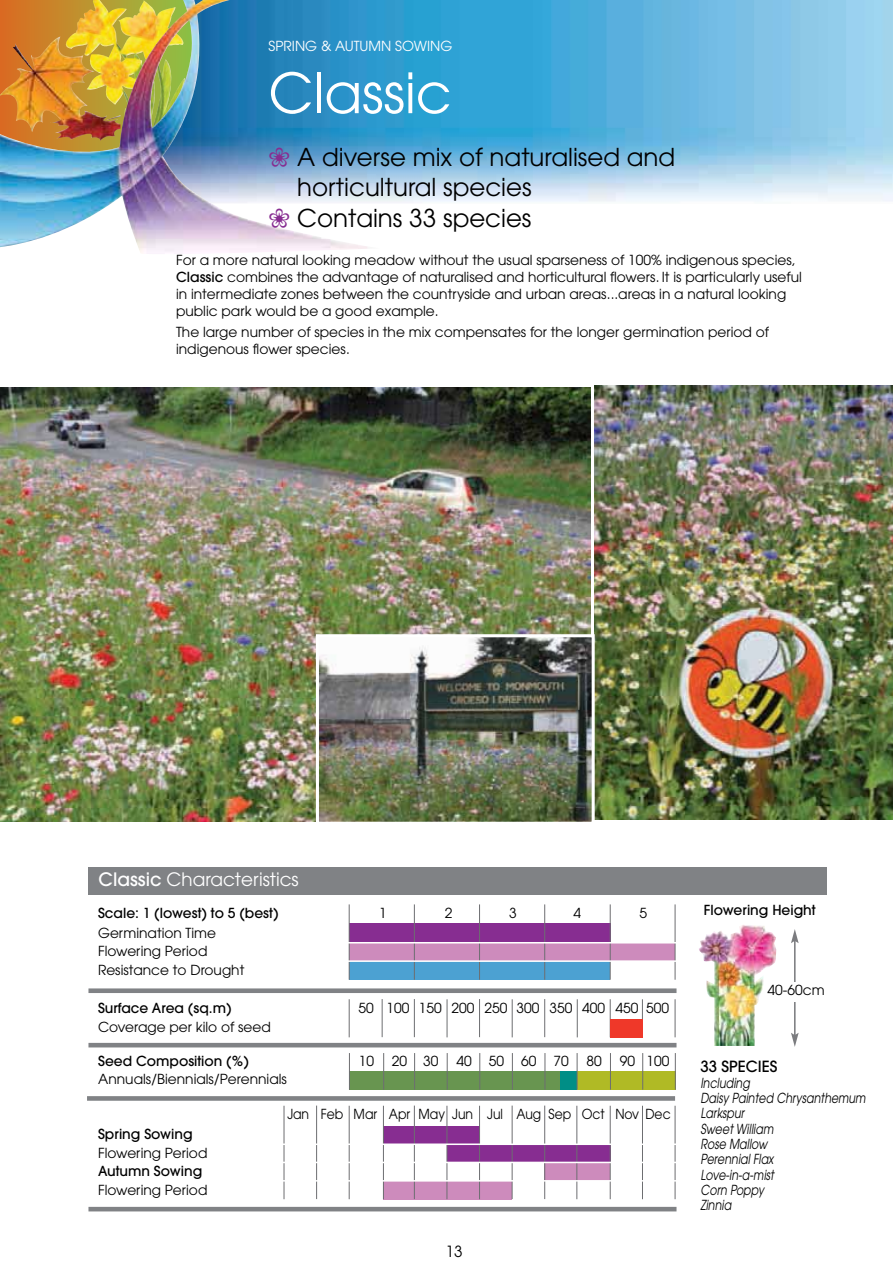
<style>
.page{position:relative;width:893px;height:1263px;background:#fff}
.page>*{position:absolute;margin:0;border:0;box-sizing:border-box;transform-origin:0 0}
.t1{font:55.2px "Avant Garde";color:#fff}
.t2{font:24.45px "Avant Garde";color:#000}
.t3{font:18.45px "Avant Garde";color:#fff}
.t4{font:500 15.3px "Avant Garde";color:#000}
.t5{font:15.3px "Avant Garde";color:#000}
.t6{font:13.8px/16.8px "Avant Garde";color:#000}
.t7{font:italic 13.8px/15.3px "Avant Garde";letter-spacing:.005em;color:#000;scale:.8 1}
.t8{font:500 13.8px "Avant Garde";color:#000}
.t9{font:13.8px "Avant Garde";color:#000;scale:.9 1}
.t10{font:13.8px "Avant Garde";color:#fff}
.s1{color:#872d91}
.s2{font-weight:500}
</style>
<div class="page">
<div style="left:383px;top:1181px;width:129px;height:18px;background:#cd8bbc"></div>
<div style="left:545px;top:1162px;width:65px;height:19px;background:#cd8bbc"></div>
<div style="left:447px;top:1144px;width:163px;height:18px;background:#872d91"></div>
<div style="left:383px;top:1126px;width:97px;height:18px;background:#872d91"></div>
<img style="left:380px;top:0;width:513px;height:203px">
<img style="left:699px;top:925px;width:77px;height:121px">
<div style="left:88px;top:867px;width:739px;height:28px;background:#808285"></div>
<div style="left:349px;top:923px;width:261px;height:20px;background:#872d91"></div>
<div style="left:349px;top:943px;width:326px;height:18px;background:#cd8bbc"></div>
<div style="left:349px;top:961px;width:261px;height:19px;background:#4ca1d2"></div>
<hr style="left:349px;top:904px;width:1px;height:76px;background:#6d6e71">
<hr style="left:414px;top:904px;width:1px;height:76px;background:#6d6e71">
<hr style="left:479px;top:904px;width:1px;height:76px;background:#6d6e71">
<hr style="left:544px;top:904px;width:1px;height:76px;background:#6d6e71">
<hr style="left:610px;top:904px;width:1px;height:76px;background:#6d6e71">
<hr style="left:675px;top:904px;width:1px;height:76px;background:#6d6e71">
<img style="left:0;top:0;width:380px;height:254px">
<hr style="left:344px;top:942px;width:334px;height:1px;background:#fff">
<hr style="left:345px;top:960px;width:333px;height:2px;background:#fff">
<hr style="left:349px;top:999px;width:1px;height:38px;background:#6d6e71">
<hr style="left:382px;top:999px;width:1px;height:38px;background:#6d6e71">
<hr style="left:447px;top:999px;width:1px;height:38px;background:#6d6e71">
<hr style="left:512px;top:999px;width:1px;height:38px;background:#6d6e71">
<hr style="left:577px;top:999px;width:1px;height:38px;background:#6d6e71">
<hr style="left:642px;top:999px;width:1px;height:38px;background:#6d6e71">
<hr style="left:414px;top:999px;width:1px;height:38px;background:#6d6e71">
<hr style="left:479px;top:999px;width:1px;height:38px;background:#6d6e71">
<hr style="left:544px;top:999px;width:1px;height:38px;background:#6d6e71">
<hr style="left:610px;top:999px;width:1px;height:38px;background:#6d6e71">
<hr style="left:675px;top:999px;width:1px;height:38px;background:#6d6e71">
<hr style="left:794px;top:940px;width:2px;height:95px;background:#7b7c7f">
<svg style="left:791px;top:929px;width:8px;height:14px"></svg>
<svg style="left:791px;top:1033px;width:8px;height:14px"></svg>
<hr style="left:284px;top:1106px;width:1px;height:93px;background:#6d6e71">
<hr style="left:316px;top:1105px;width:1px;height:94px;background:#6d6e71">
<hr style="left:349px;top:1106px;width:1px;height:93px;background:#6d6e71">
<hr style="left:383px;top:1106px;width:1px;height:93px;background:#6d6e71">
<hr style="left:414px;top:1105px;width:1px;height:94px;background:#6d6e71">
<hr style="left:447px;top:1106px;width:1px;height:93px;background:#6d6e71">
<hr style="left:479px;top:1106px;width:1px;height:93px;background:#6d6e71">
<hr style="left:512px;top:1105px;width:1px;height:94px;background:#6d6e71">
<hr style="left:544px;top:1105px;width:1px;height:94px;background:#6d6e71">
<hr style="left:577px;top:1106px;width:1px;height:93px;background:#6d6e71">
<hr style="left:610px;top:1106px;width:1px;height:93px;background:#6d6e71">
<hr style="left:642px;top:1106px;width:1px;height:93px;background:#6d6e71">
<hr style="left:675px;top:1106px;width:1px;height:93px;background:#6d6e71">
<hr style="left:280px;top:1143px;width:399px;height:2px;background:#fff">
<hr style="left:280px;top:1162px;width:400px;height:1px;background:#fff">
<hr style="left:279px;top:1180px;width:399px;height:1px;background:#fff">
<div style="left:88px;top:988px;width:588px;height:5px;background:#808285"></div>
<hr style="left:88px;top:1043px;width:588px;height:4px;background:#808285">
<div style="left:87px;top:1096px;width:588px;height:5px;background:#808285"></div>
<hr style="left:88px;top:1207px;width:588px;height:4px;background:#808285">
<div style="left:768px;top:982px;width:58px;height:19px;background:#fff"></div>
<img style="left:595px;top:385px;width:298px;height:435px">
<div style="left:610px;top:1019px;width:32px;height:18px;background:#ef3829"></div>
<div style="left:577px;top:1071px;width:98px;height:19px;background:#b0ba25"></div>
<div style="left:349px;top:1071px;width:212px;height:19px;background:#689550"></div>
<div style="left:561px;top:1071px;width:16px;height:19px;background:#008e86"></div>
<hr style="left:349px;top:1053px;width:1px;height:37px;background:#6d6e71">
<hr style="left:383px;top:1053px;width:1px;height:37px;background:#6d6e71">
<hr style="left:414px;top:1053px;width:1px;height:37px;background:#6d6e71">
<hr style="left:447px;top:1053px;width:1px;height:37px;background:#6d6e71">
<hr style="left:479px;top:1053px;width:1px;height:37px;background:#6d6e71">
<hr style="left:512px;top:1053px;width:1px;height:37px;background:#6d6e71">
<hr style="left:545px;top:1053px;width:1px;height:37px;background:#6d6e71">
<hr style="left:577px;top:1053px;width:1px;height:37px;background:#6d6e71">
<hr style="left:610px;top:1053px;width:1px;height:37px;background:#6d6e71">
<hr style="left:642px;top:1053px;width:1px;height:37px;background:#6d6e71">
<hr style="left:675px;top:1053px;width:1px;height:37px;background:#6d6e71">
<img style="left:0;top:387px;width:591px;height:435px">
<img style="left:320px;top:638px;width:271px;height:183px">
<div style="left:316px;top:634px;width:279px;height:191px;border:3px solid #fff"></div>
<p class="t10" style="left:269px;top:37px;width:185px">SPRING &amp; AUTUMN SOWING</p>
<h1 class="t1" style="left:269px;top:60px;width:184px">Classic</h1>
<h2 class="t2" style="left:269px;top:142px;width:408px"><span class="s1">❀</span> A diverse mix of naturalised and</h2>
<h2 class="t2" style="left:297px;top:173px;width:236px">horticultural species</h2>
<h2 class="t2" style="left:269px;top:204px;width:264px"><span class="s1">❀</span> Contains 33 species</h2>
<p class="t6" style="left:176px;top:252px;width:627px">For a more natural looking meadow without the usual sparseness of 100% indigenous species, <span class="s2">Classic</span> combines the advantage of naturalised and horticultural flowers. It is particularly useful in intermediate zones between the countryside and urban areas...areas in a natural looking public park would be a good example.</p>
<p class="t6" style="left:176px;top:323px;width:595px">The large number of species in the mix compensates for the longer germination period of indigenous flower species.</p>
<h3 class="t3" style="left:99px;top:868px;width:202px"><span class="s2">Classic</span> Characteristics</h3>
<p class="t8" style="left:98px;top:904px;width:182px">Scale: 1 (lowest) to 5 (best)</p>
<p class="t6" style="left:379px;top:904px;width:9px">1</p>
<p class="t6" style="left:445px;top:904px;width:9px">2</p>
<p class="t6" style="left:509px;top:904px;width:9px">3</p>
<p class="t6" style="left:573px;top:904px;width:9px">4</p>
<p class="t6" style="left:640px;top:904px;width:9px">5</p>
<p class="t6" style="left:98px;top:923px;width:148px;line-height:18.5px">Germination Time<br>Flowering Period<br>Resistance to Drought</p>
<p class="t8" style="left:98px;top:999px;width:135px">Surface Area (sq.m)</p>
<p class="t6" style="left:358px;top:1000px;width:312px">50 100 150 200 250 300 350 400 450 500</p>
<p class="t6" style="left:98px;top:1018px;width:174px">Coverage per kilo of seed</p>
<p class="t8" style="left:98px;top:1052px;width:152px">Seed Composition (%)</p>
<p class="t6" style="left:359px;top:1052px;width:17px">10</p>
<p class="t6" style="left:392px;top:1052px;width:48px">20 30</p>
<p class="t6" style="left:456px;top:1052px;width:114px">40 50 60 70</p>
<p class="t6" style="left:587px;top:1052px;width:17px">80</p>
<p class="t6" style="left:620px;top:1052px;width:51px">90 100</p>
<p class="t6" style="left:98px;top:1071px;width:190px">Annuals/Biennials/Perennials</p>
<p class="t8" style="left:98px;top:1126px;width:96px">Spring Sowing</p>
<p class="t6" style="left:98px;top:1144px;width:111px">Flowering Period</p>
<p class="t8" style="left:98px;top:1162px;width:106px">Autumn Sowing</p>
<p class="t6" style="left:98px;top:1181px;width:111px">Flowering Period</p>
<p class="t9" style="left:287px;top:1105px;width:427px">Jan Feb Mar Apr May Jun Jul Aug Sep Oct Nov Dec</p>
<p class="t5" style="left:446px;top:1242px;width:18px">13</p>
<p class="t8" style="left:704px;top:902px;width:113px">Flowering Height</p>
<p class="t6" style="left:768px;top:982px;width:59px">40-60cm</p>
<p class="t4" style="left:700px;top:1057px;width:78px">33 SPECIES</p>
<p class="t7" style="left:700px;top:1075px;width:208px">Including<br>Daisy Painted Chrysanthemum<br>Larkspur<br>Sweet William<br>Rose Mallow<br>Perennial Flax<br>Love-in-a-mist<br>Corn Poppy<br>Zinnia</p>
</div>
